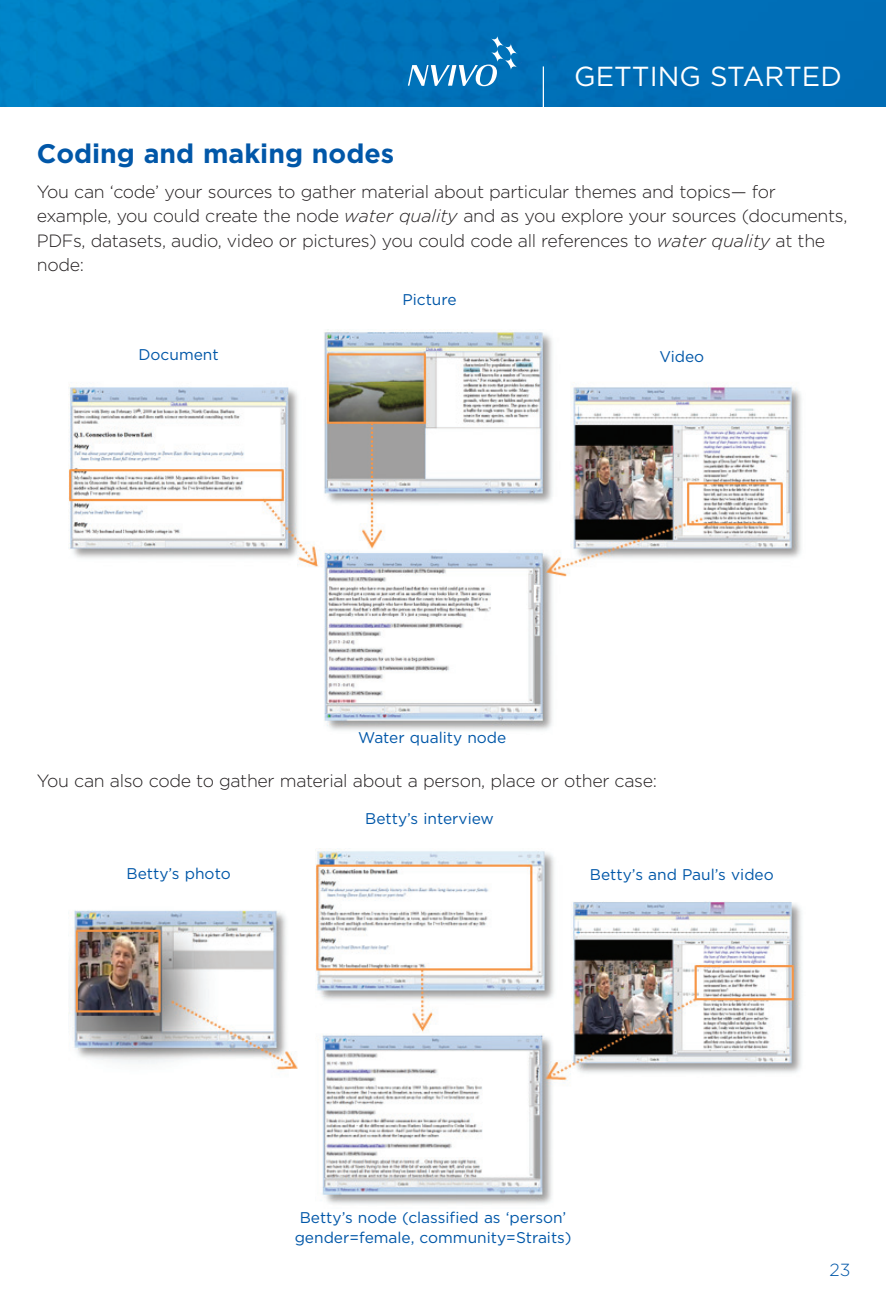
<style>
.page{position:relative;width:886px;height:1312px;background:#fff}
.page>*{position:absolute;margin:0;border:0;box-sizing:border-box;transform-origin:0 0}
.t1{font:27.5px "Gotham";color:#fff}
.Headings_-_Dark_Blue{font:700 26.75px "Gotham";color:#0157a8}
.Main_Body_Text{font:300 17.75px/24.2px "Gotham";letter-spacing:-.02em;color:#231f20}
.t2{font:300 17.5px "Gotham";color:#0157a8}
.Image_Pointer_Text{font:15.5px/19.8px "Gotham";color:#0157a8;text-align:center}
.s1{font-style:italic}
</style>
<div class="page">
<img style="left:35px;top:0;width:851px;height:106px">
<svg style="left:408px;top:35px;width:110px;height:51px;background:#2584c1"></svg>
<hr style="left:543px;top:66px;width:1px;height:57px;background:#fff">
<div style="left:0;top:0;width:35px;height:106px;background:#0083c7"></div>
<img style="left:68px;top:848px;width:734px;height:357px">
<img style="left:68px;top:329px;width:734px;height:401px">
<h1 class="t1" style="left:574px;top:59px;width:269px">GETTING STARTED</h1>
<p class="Headings_-_Dark_Blue" style="left:37px;top:136px;width:359px">Coding and making nodes</p>
<p class="Main_Body_Text" style="left:37px;top:179px;width:812px">You can ‘code’ your sources to gather material about particular themes and topics— for example, you could create the node <span class="s1">water quality</span> and as you explore your sources (documents, PDFs, datasets, audio, video or pictures) you could code all references to <span class="s1">water quality</span> at the node:</p>
<p class="Image_Pointer_Text" style="left:138px;top:344px;width:82px">Document</p>
<p class="Image_Pointer_Text" style="left:402px;top:289px;width:56px">Picture</p>
<p class="Image_Pointer_Text" style="left:358px;top:727px;width:150px">Water quality node</p>
<p class="Image_Pointer_Text" style="left:659px;top:346px;width:46px">Video</p>
<p class="Main_Body_Text" style="left:37px;top:768px;width:622px">You can also code to gather material about a person, place or other case:</p>
<p class="Image_Pointer_Text" style="left:126px;top:863px;width:106px">Betty’s photo</p>
<p class="Image_Pointer_Text" style="left:365px;top:807px;width:130px">Betty’s interview</p>
<p class="Image_Pointer_Text" style="left:590px;top:864px;width:185px">Betty’s and Paul’s video</p>
<p class="Image_Pointer_Text" style="left:295px;top:1206px;width:278px">Betty’s node (classified as ‘person’ gender=female, community=Straits)</p>
<p class="t2" style="left:829px;top:1258px;width:22px">23</p>
</div>
